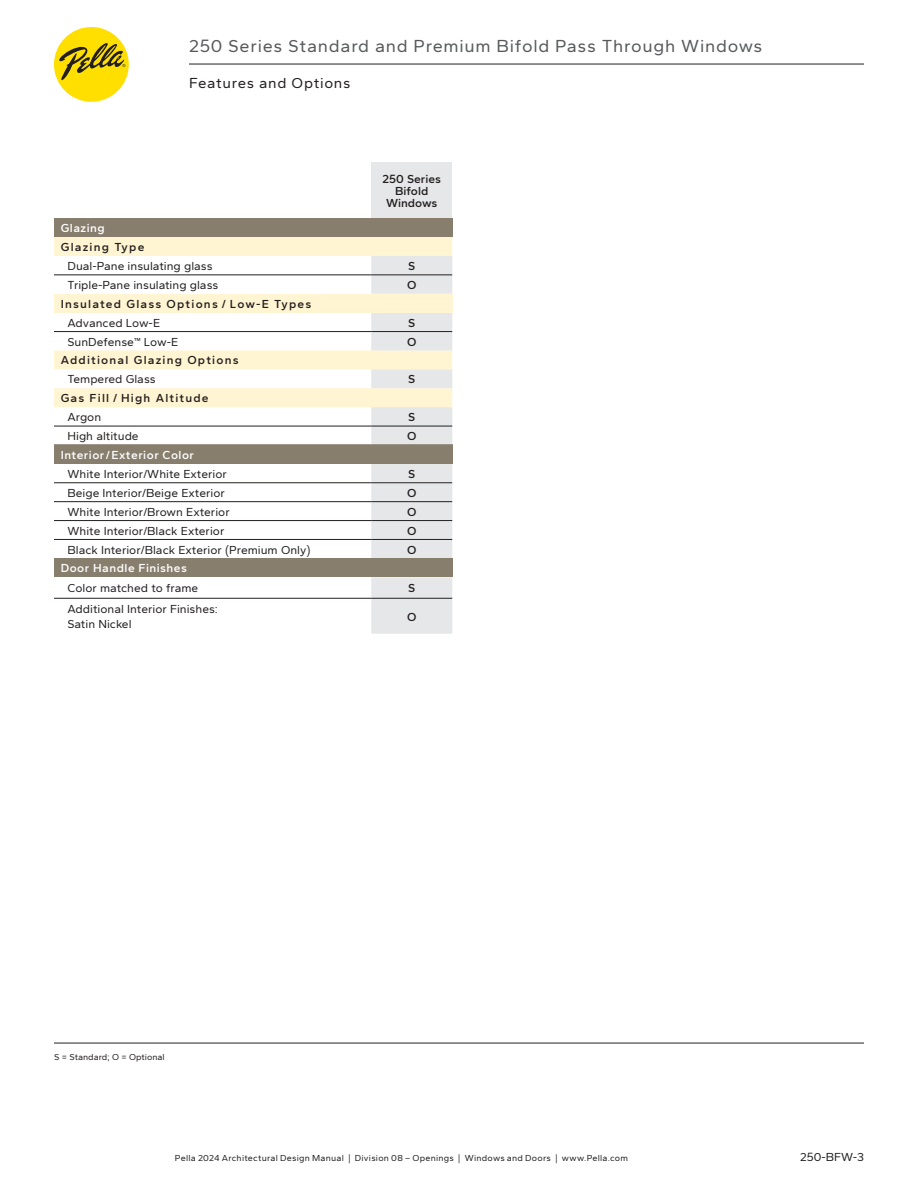
<style>
.page{position:relative;width:918px;height:1188px;background:#fff}
.page>*{position:absolute;margin:0;border:0;box-sizing:border-box;transform-origin:0 0}
.t1{font:18px "Gantari";letter-spacing:.04em;color:#58595b}
._01_SectionSub-Header_-_Left{font:15px "Gantari";letter-spacing:.045em;color:#231f20}
._03_BodyCopy_-_8pt_indent{font:12px/14.4px "Gantari";color:#231f20}
._05_Row_SubHeading__NoCaps{font:600 12px "Gantari";letter-spacing:.1em;color:#231f20}
._05_TableHeading_White__LJ{font:600 12px "Gantari";letter-spacing:.04em;color:#fff}
._03_BodyCopy_-_8pt_Center_Medium{font:600 12px/12px "Gantari";color:#231f20;text-align:center}
._04_Page_Note_s{font:9px "Gantari";letter-spacing:.025em;color:#231f20}
._04_Page_Note_s-2{font:9px "Gantari";color:#231f20}
</style>
<div class="page">
<hr style="left:189px;top:64px;width:675px;height:1px;background:#231f20">
<div style="left:54px;top:27px;width:75px;height:75px;background:#ffdf00;border-radius:50%"></div>
<svg style="left:59px;top:43px;width:66px;height:37px"></svg>
<hr style="left:54px;top:1043px;width:810px;height:1px;background:#231f20">
<div style="left:371px;top:162px;width:81px;height:56px;background:#e6e7e8"></div>
<div style="left:54px;top:218px;width:398px;height:19px;background:#887e6e"></div>
<svg style="left:54px;top:237px;width:398px;height:170px"></svg>
<div style="left:54px;top:294px;width:398px;height:19px;background:#fff5d2"></div>
<div style="left:54px;top:445px;width:398px;height:19px;background:#887e6e"></div>
<div style="left:54px;top:558px;width:398px;height:19px;background:#887e6e"></div>
<svg style="left:371px;top:256px;width:82px;height:378px"></svg>
<hr style="left:54px;top:275px;width:317px;height:1px;background:#231f20">
<hr style="left:371px;top:275px;width:81px;height:1px;background:#231f20">
<hr style="left:54px;top:598px;width:317px;height:1px;background:#231f20">
<hr style="left:371px;top:598px;width:81px;height:1px;background:#231f20">
<hr style="left:54px;top:426px;width:317px;height:1px;background:#231f20">
<hr style="left:371px;top:426px;width:81px;height:1px;background:#231f20">
<hr style="left:54px;top:444px;width:317px;height:2px;background:#887e6e">
<hr style="left:371px;top:444px;width:82px;height:2px;background:#887e6e">
<hr style="left:54px;top:331px;width:317px;height:1px;background:#231f20">
<hr style="left:371px;top:331px;width:81px;height:1px;background:#231f20">
<hr style="left:54px;top:483px;width:317px;height:1px;background:#231f20">
<hr style="left:371px;top:483px;width:81px;height:1px;background:#231f20">
<hr style="left:54px;top:501px;width:317px;height:1px;background:#231f20">
<hr style="left:371px;top:501px;width:81px;height:1px;background:#231f20">
<hr style="left:54px;top:520px;width:317px;height:1px;background:#231f20">
<hr style="left:371px;top:520px;width:81px;height:1px;background:#231f20">
<hr style="left:54px;top:539px;width:317px;height:1px;background:#231f20">
<hr style="left:371px;top:539px;width:81px;height:1px;background:#231f20">
<h1 class="t1" style="left:189px;top:36px;width:575px">250 Series Standard and Premium Bifold Pass Through Windows</h1>
<h1 class="_01_SectionSub-Header_-_Left" style="left:189px;top:75px;width:163px">Features and Options</h1>
<p class="_03_BodyCopy_-_8pt_Center_Medium" style="left:383px;top:173px;width:60px">250 Series<br>Bifold<br>Windows</p>
<h2 class="_05_TableHeading_White__LJ" style="left:61px;top:221px;width:46px">Glazing</h2>
<h3 class="_05_Row_SubHeading__NoCaps" style="left:61px;top:240px;width:85px">Glazing Type</h3>
<p class="_03_BodyCopy_-_8pt_indent" style="left:67px;top:259px;width:147px">Dual-Pane insulating glass</p>
<p class="_03_BodyCopy_-_8pt_Center_Medium" style="left:408px;top:260px;width:9px">S</p>
<p class="_03_BodyCopy_-_8pt_indent" style="left:67px;top:278px;width:152px">Triple-Pane insulating glass</p>
<p class="_03_BodyCopy_-_8pt_Center_Medium" style="left:407px;top:279px;width:11px">O</p>
<h3 class="_05_Row_SubHeading__NoCaps" style="left:61px;top:297px;width:252px">Insulated Glass Options / Low-E Types</h3>
<p class="_03_BodyCopy_-_8pt_indent" style="left:68px;top:315px;width:94px">Advanced Low-E</p>
<p class="_03_BodyCopy_-_8pt_Center_Medium" style="left:408px;top:317px;width:9px">S</p>
<p class="_03_BodyCopy_-_8pt_indent" style="left:68px;top:334px;width:112px">SunDefense™ Low-E</p>
<p class="_03_BodyCopy_-_8pt_Center_Medium" style="left:407px;top:336px;width:11px">O</p>
<h3 class="_05_Row_SubHeading__NoCaps" style="left:61px;top:353px;width:179px">Additional Glazing Options</h3>
<p class="_03_BodyCopy_-_8pt_indent" style="left:67px;top:372px;width:90px">Tempered Glass</p>
<p class="_03_BodyCopy_-_8pt_Center_Medium" style="left:408px;top:373px;width:9px">S</p>
<h3 class="_05_Row_SubHeading__NoCaps" style="left:61px;top:391px;width:149px">Gas Fill / High Altitude</h3>
<p class="_03_BodyCopy_-_8pt_indent" style="left:68px;top:410px;width:35px">Argon</p>
<p class="_03_BodyCopy_-_8pt_Center_Medium" style="left:408px;top:411px;width:9px">S</p>
<p class="_03_BodyCopy_-_8pt_indent" style="left:68px;top:429px;width:73px">High altitude</p>
<p class="_03_BodyCopy_-_8pt_Center_Medium" style="left:407px;top:430px;width:11px">O</p>
<h2 class="_05_TableHeading_White__LJ" style="left:61px;top:448px;width:135px">Interior/Exterior Color</h2>
<p class="_03_BodyCopy_-_8pt_indent" style="left:68px;top:467px;width:161px">White Interior/White Exterior</p>
<p class="_03_BodyCopy_-_8pt_Center_Medium" style="left:408px;top:468px;width:9px">S</p>
<p class="_03_BodyCopy_-_8pt_indent" style="left:68px;top:486px;width:159px">Beige Interior/Beige Exterior</p>
<p class="_03_BodyCopy_-_8pt_Center_Medium" style="left:407px;top:487px;width:11px">O</p>
<p class="_03_BodyCopy_-_8pt_indent" style="left:68px;top:504px;width:164px">White Interior/Brown Exterior</p>
<p class="_03_BodyCopy_-_8pt_Center_Medium" style="left:407px;top:506px;width:11px">O</p>
<p class="_03_BodyCopy_-_8pt_indent" style="left:68px;top:523px;width:158px">White Interior/Black Exterior</p>
<p class="_03_BodyCopy_-_8pt_Center_Medium" style="left:407px;top:525px;width:11px">O</p>
<p class="_03_BodyCopy_-_8pt_indent" style="left:68px;top:542px;width:245px">Black Interior/Black Exterior (Premium Only)</p>
<p class="_03_BodyCopy_-_8pt_Center_Medium" style="left:407px;top:544px;width:11px">O</p>
<h2 class="_05_TableHeading_White__LJ" style="left:61px;top:561px;width:128px">Door Handle Finishes</h2>
<p class="_03_BodyCopy_-_8pt_indent" style="left:67px;top:581px;width:132px">Color matched to frame</p>
<p class="_03_BodyCopy_-_8pt_Center_Medium" style="left:408px;top:582px;width:9px">S</p>
<p class="_03_BodyCopy_-_8pt_indent" style="left:67px;top:602px;width:152px">Additional Interior Finishes:<br>Satin Nickel</p>
<p class="_03_BodyCopy_-_8pt_Center_Medium" style="left:407px;top:611px;width:11px">O</p>
<p class="_04_Page_Note_s-2" style="left:54px;top:1051px;width:112px">S = Standard; O = Optional</p>
<p class="_04_Page_Note_s" style="left:175px;top:1153px;width:455px">Pella 2024 Architectural Design Manual | Division 08 – Openings | Windows and Doors | www.Pella.com</p>
<p class="_03_BodyCopy_-_8pt_indent" style="left:800px;top:1150px;width:65px">250-BFW-3</p>
</div>
